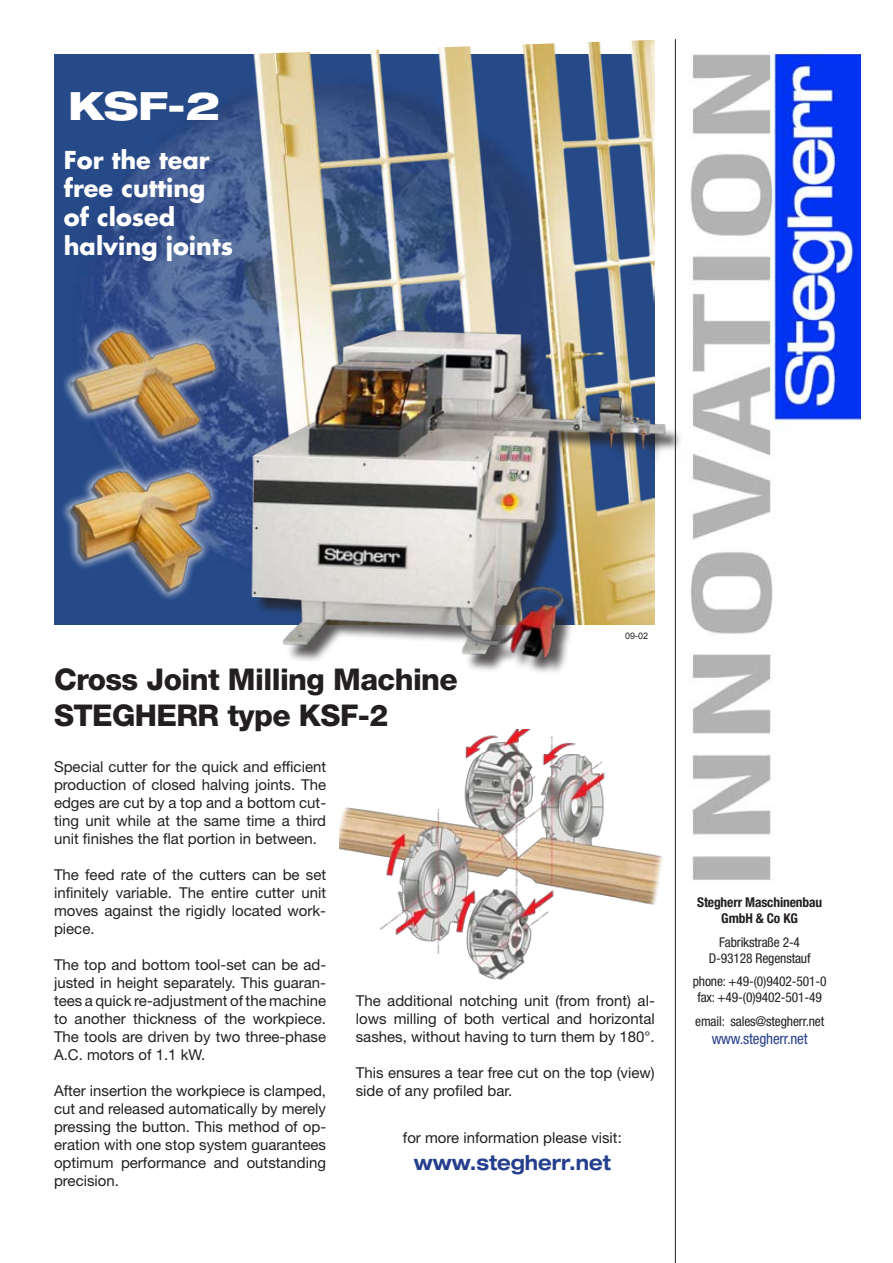
<style>
.page{position:relative;width:893px;height:1263px;background:#fff}
.page>*{position:absolute;margin:0;border:0;box-sizing:border-box;transform-origin:0 0}
.t1{font:800 expanded 42px "Helvetica Neue LT Std";color:#fff}
.t2{font:800 expanded 39px "Helvetica Neue LT Std";color:#fff}
.t3{font:800 30px/36px "Helvetica Neue LT Std";letter-spacing:-.02em;color:#231f20}
.t4{font:700 24px/28.8px "Futura Std";color:#fff}
.t5{font:700 expanded 20.7px "Helvetica Neue LT Std";color:#253f8e;scale:.87 1}
.t6{font:15px/18px "Helvetica Neue LT Std";color:#231f20;text-align:justify}
.t7{font:condensed 15px "Helvetica Neue LT Std";letter-spacing:-.01em;color:#253f8e}
.t8{font:condensed 13.5px/16.2px "Helvetica Neue LT Std";letter-spacing:-.01em;color:#231f20;text-align:center}
.t9{font:700 condensed 13.5px/16.2px "Helvetica Neue LT Std";letter-spacing:-.01em;color:#231f20;text-align:center}
.t10{font:9px "Arial";color:#231f20}
</style>
<div class="page">
<img style="left:690px;top:54px;width:170px;height:827px">
<hr style="left:675px;top:0;width:1px;height:1263px;background:#231f20">
<img style="left:54px;top:54px;width:195px;height:570px">
<img style="left:249px;top:54px;width:406px;height:252px">
<img style="left:339px;top:729px;width:337px;height:259px">
<img style="left:227px;top:306px;width:465px;height:368px">
<div style="left:59px;top:321px;width:163px;height:127px;background:#fff;opacity:.75"></div>
<img style="left:68px;top:325px;width:149px;height:118px">
<div style="left:57px;top:461px;width:161px;height:139px;background:#fff;opacity:.75"></div>
<img style="left:68px;top:468px;width:149px;height:126px">
<svg style="left:259px;top:0;width:417px;height:54px"></svg>
<h1 class="t1" style="left:64px;top:73px;width:167px">KSF-2</h1>
<h2 class="t2" style="left:68px;top:81px;width:154px">KSF-2</h2>
<h3 class="t4" style="left:64px;top:145px;width:171px">For the tear free cutting of closed halving joints</h3>
<h3 class="t3" style="left:54px;top:661px;width:405px">Cross Joint Milling Machine<br>STEGHERR type KSF-2</h3>
<p class="t10" style="left:625px;top:630px;width:25px">09-02</p>
<p class="t6" style="left:54px;top:757px;width:274px">Special cutter for the quick and efficient production of closed halving joints. The edges are cut by a top and a bottom cut&shy;ting unit while at the same time a third unit finishes the flat portion in between.</p>
<p class="t6" style="left:54px;top:865px;width:274px">The feed rate of the cutters can be set infinitely variable. The entire cutter unit moves against the rigidly located work&shy;piece.</p>
<p class="t6" style="left:54px;top:955px;width:274px">The top and bottom tool-set can be ad&shy;justed in height separately. This guaran&shy;tees a quick re-adjustment of the machine to another thickness of the workpiece.<br>The tools are driven by two three-phase A.C. motors of 1.1 kW.</p>
<p class="t6" style="left:54px;top:1081px;width:274px">After insertion the workpiece is clamped, cut and released automatically by merely pressing the button. This method of op&shy;eration with one stop system guarantees optimum performance and outstanding precision.</p>
<p class="t6" style="left:356px;top:991px;width:301px">The additional notching unit (from front) al&shy;lows milling of both vertical and horizontal sashes, without having to turn them by 180°.</p>
<p class="t6" style="left:356px;top:1063px;width:300px">This ensures a tear free cut on the top (view) side of any profiled bar.</p>
<p class="t6" style="left:403px;top:1129px;width:220px">for more information please visit:</p>
<h3 class="t5" style="left:414px;top:1150px;width:228px">www.stegherr.net</h3>
<p class="t9" style="left:697px;top:894px;width:126px">Stegherr Maschinenbau<br>GmbH &amp; Co KG</p>
<p class="t8" style="left:709px;top:933px;width:103px">Fabrikstraße 2-4<br>D-93128 Regenstauf</p>
<p class="t8" style="left:693px;top:973px;width:135px">phone: +49-(0)9402-501-0 fax: +49-(0)9402-501-49</p>
<p class="t8" style="left:695px;top:1013px;width:131px">email: sales@stegherr.net</p>
<p class="t7" style="left:712px;top:1030px;width:98px">www.stegherr.net</p>
</div>
